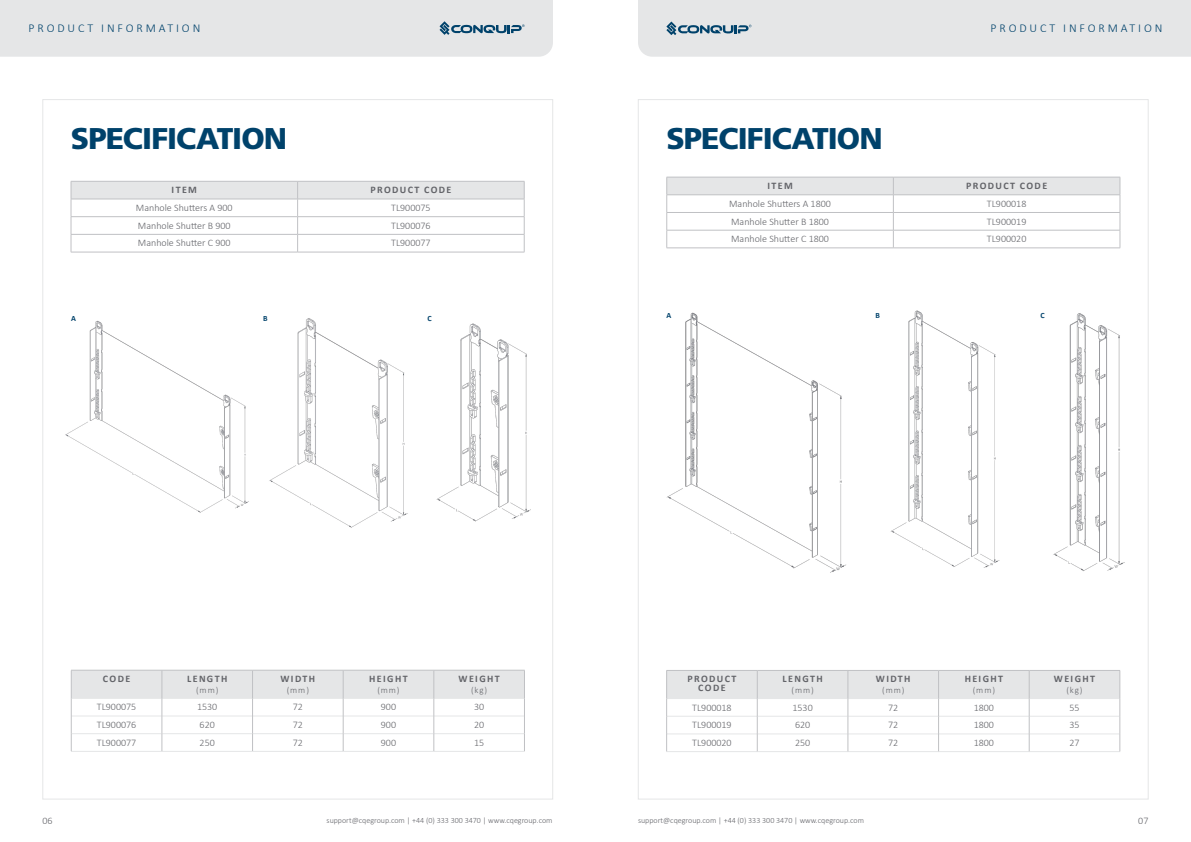
<style>
.page{position:relative;width:1191px;height:842px;background:#fff}
.page>*{position:absolute;margin:0;border:0;box-sizing:border-box;transform-origin:0 0}
.t1{font:900 30px "Frutiger LT Std";letter-spacing:-.03em;color:#00426b}
.t2{font:300 12px "Calibri";letter-spacing:.24em;color:#00426b}
.t3{font:300 10px "Calibri";color:#636469}
.t4{font:700 10px/9px "Calibri";letter-spacing:.14em;color:#636469;text-align:center}
.t5{font:300 9px "Calibri";letter-spacing:.1em;color:#636469}
.t6{font:300 8px "Calibri";color:#636469}
.t7{font:700 8px "Calibri";color:#00426b}
</style>
<div class="page">
<svg style="left:666px;top:177px;width:454px;height:71px"></svg>
<hr style="left:666px;top:248px;width:227px;height:1px;background:#c0c1c4">
<hr style="left:893px;top:248px;width:227px;height:1px;background:#c0c1c4">
<hr style="left:666px;top:751px;width:91px;height:1px;background:#e5e6e7">
<hr style="left:757px;top:751px;width:91px;height:1px;background:#e5e6e7">
<hr style="left:848px;top:751px;width:90px;height:1px;background:#e5e6e7">
<hr style="left:938px;top:751px;width:91px;height:1px;background:#e5e6e7">
<hr style="left:1029px;top:751px;width:91px;height:1px;background:#e5e6e7">
<svg style="left:666px;top:670px;width:454px;height:81px"></svg>
<img style="left:1053px;top:313px;width:72px;height:258px">
<img style="left:890px;top:310px;width:110px;height:258px">
<img style="left:666px;top:312px;width:180px;height:261px">
<hr style="left:71px;top:751px;width:91px;height:1px;background:#e5e6e7">
<hr style="left:162px;top:751px;width:90px;height:1px;background:#e5e6e7">
<hr style="left:252px;top:751px;width:91px;height:1px;background:#e5e6e7">
<hr style="left:343px;top:751px;width:91px;height:1px;background:#e5e6e7">
<hr style="left:434px;top:751px;width:91px;height:1px;background:#e5e6e7">
<svg style="left:71px;top:670px;width:454px;height:81px"></svg>
<svg style="left:71px;top:181px;width:454px;height:71px"></svg>
<hr style="left:71px;top:252px;width:227px;height:1px;background:#c0c1c4">
<hr style="left:298px;top:252px;width:226px;height:1px;background:#c0c1c4">
<img style="left:65px;top:320px;width:182px;height:193px">
<img style="left:247px;top:318px;width:156px;height:210px">
<img style="left:403px;top:307px;width:150px;height:223px">
<div style="left:0;top:0;width:553px;height:57px;background:#e5e6e7"></div>
<div style="left:638px;top:0;width:553px;height:57px;background:#e5e6e7"></div>
<p class="t2" style="left:29px;top:21px;width:173px">PRODUCT INFORMATION</p>
<p class="t2" style="left:990px;top:21px;width:173px">PRODUCT INFORMATION</p>
<h1 class="t1" style="left:71px;top:120px;width:218px">SPECIFICATION</h1>
<p class="t4" style="left:172px;top:185px;width:27px">ITEM</p>
<p class="t4" style="left:370px;top:185px;width:83px">PRODUCT CODE</p>
<p class="t3" style="left:136px;top:201px;width:98px">Manhole Shutters A 900</p>
<p class="t3" style="left:391px;top:201px;width:41px">TL900075</p>
<p class="t3" style="left:138px;top:219px;width:94px">Manhole Shutter B 900</p>
<p class="t3" style="left:391px;top:219px;width:41px">TL900076</p>
<p class="t3" style="left:138px;top:237px;width:94px">Manhole Shutter C 900</p>
<p class="t3" style="left:391px;top:237px;width:41px">TL900077</p>
<h1 class="t1" style="left:666px;top:120px;width:218px">SPECIFICATION</h1>
<p class="t4" style="left:767px;top:181px;width:27px">ITEM</p>
<p class="t4" style="left:966px;top:181px;width:83px">PRODUCT CODE</p>
<p class="t3" style="left:729px;top:197px;width:103px">Manhole Shutters A 1800</p>
<p class="t3" style="left:987px;top:197px;width:41px">TL900018</p>
<p class="t3" style="left:731px;top:215px;width:99px">Manhole Shutter B 1800</p>
<p class="t3" style="left:987px;top:215px;width:41px">TL900019</p>
<p class="t3" style="left:731px;top:233px;width:99px">Manhole Shutter C 1800</p>
<p class="t3" style="left:987px;top:233px;width:41px">TL900020</p>
<p class="t7" style="left:71px;top:313px;width:6px">A</p>
<p class="t7" style="left:263px;top:313px;width:6px">B</p>
<p class="t7" style="left:427px;top:313px;width:6px">C</p>
<p class="t7" style="left:666px;top:310px;width:6px">A</p>
<p class="t7" style="left:875px;top:310px;width:6px">B</p>
<p class="t7" style="left:1040px;top:310px;width:6px">C</p>
<p class="t4" style="left:103px;top:674px;width:29px">CODE</p>
<p class="t4" style="left:187px;top:674px;width:42px">LENGTH</p>
<p class="t5" style="left:196px;top:684px;width:24px">(mm)</p>
<p class="t4" style="left:280px;top:674px;width:36px">WIDTH</p>
<p class="t5" style="left:287px;top:684px;width:24px">(mm)</p>
<p class="t4" style="left:369px;top:674px;width:40px">HEIGHT</p>
<p class="t5" style="left:377px;top:684px;width:24px">(mm)</p>
<p class="t4" style="left:458px;top:674px;width:43px">WEIGHT</p>
<p class="t5" style="left:471px;top:684px;width:18px">(kg)</p>
<p class="t4" style="left:687px;top:674px;width:51px">PRODUCT<br>CODE</p>
<p class="t4" style="left:782px;top:674px;width:42px">LENGTH</p>
<p class="t5" style="left:791px;top:684px;width:24px">(mm)</p>
<p class="t4" style="left:876px;top:674px;width:36px">WIDTH</p>
<p class="t5" style="left:882px;top:684px;width:24px">(mm)</p>
<p class="t4" style="left:964px;top:674px;width:40px">HEIGHT</p>
<p class="t5" style="left:972px;top:684px;width:24px">(mm)</p>
<p class="t4" style="left:1054px;top:674px;width:43px">WEIGHT</p>
<p class="t5" style="left:1066px;top:684px;width:18px">(kg)</p>
<p class="t3" style="left:97px;top:701px;width:41px">TL900075</p>
<p class="t3" style="left:197px;top:701px;width:22px">1530</p>
<p class="t3" style="left:293px;top:701px;width:12px">72</p>
<p class="t3" style="left:381px;top:701px;width:17px">900</p>
<p class="t3" style="left:474px;top:701px;width:12px">30</p>
<p class="t3" style="left:97px;top:718px;width:41px">TL900076</p>
<p class="t3" style="left:200px;top:718px;width:17px">620</p>
<p class="t3" style="left:293px;top:718px;width:12px">72</p>
<p class="t3" style="left:381px;top:718px;width:17px">900</p>
<p class="t3" style="left:474px;top:718px;width:12px">20</p>
<p class="t3" style="left:97px;top:736px;width:41px">TL900077</p>
<p class="t3" style="left:200px;top:736px;width:17px">250</p>
<p class="t3" style="left:293px;top:736px;width:12px">72</p>
<p class="t3" style="left:381px;top:736px;width:17px">900</p>
<p class="t3" style="left:474px;top:736px;width:12px">15</p>
<p class="t3" style="left:692px;top:701px;width:41px">TL900018</p>
<p class="t3" style="left:792px;top:701px;width:22px">1530</p>
<p class="t3" style="left:888px;top:701px;width:12px">72</p>
<p class="t3" style="left:973px;top:701px;width:22px">1800</p>
<p class="t3" style="left:1069px;top:701px;width:12px">55</p>
<p class="t3" style="left:692px;top:719px;width:41px">TL900019</p>
<p class="t3" style="left:795px;top:719px;width:17px">620</p>
<p class="t3" style="left:888px;top:719px;width:12px">72</p>
<p class="t3" style="left:973px;top:719px;width:22px">1800</p>
<p class="t3" style="left:1069px;top:719px;width:12px">35</p>
<p class="t3" style="left:692px;top:736px;width:41px">TL900020</p>
<p class="t3" style="left:795px;top:736px;width:17px">250</p>
<p class="t3" style="left:888px;top:736px;width:12px">72</p>
<p class="t3" style="left:973px;top:736px;width:22px">1800</p>
<p class="t3" style="left:1069px;top:736px;width:12px">27</p>
<p class="t3" style="left:43px;top:814px;width:12px">06</p>
<p class="t3" style="left:1138px;top:814px;width:12px">07</p>
<p class="t6" style="left:326px;top:816px;width:227px">support@cqegroup.com | +44 (0) 333 300 3470 | www.cqegroup.com</p>
<p class="t6" style="left:638px;top:816px;width:227px">support@cqegroup.com | +44 (0) 333 300 3470 | www.cqegroup.com</p>
</div>
